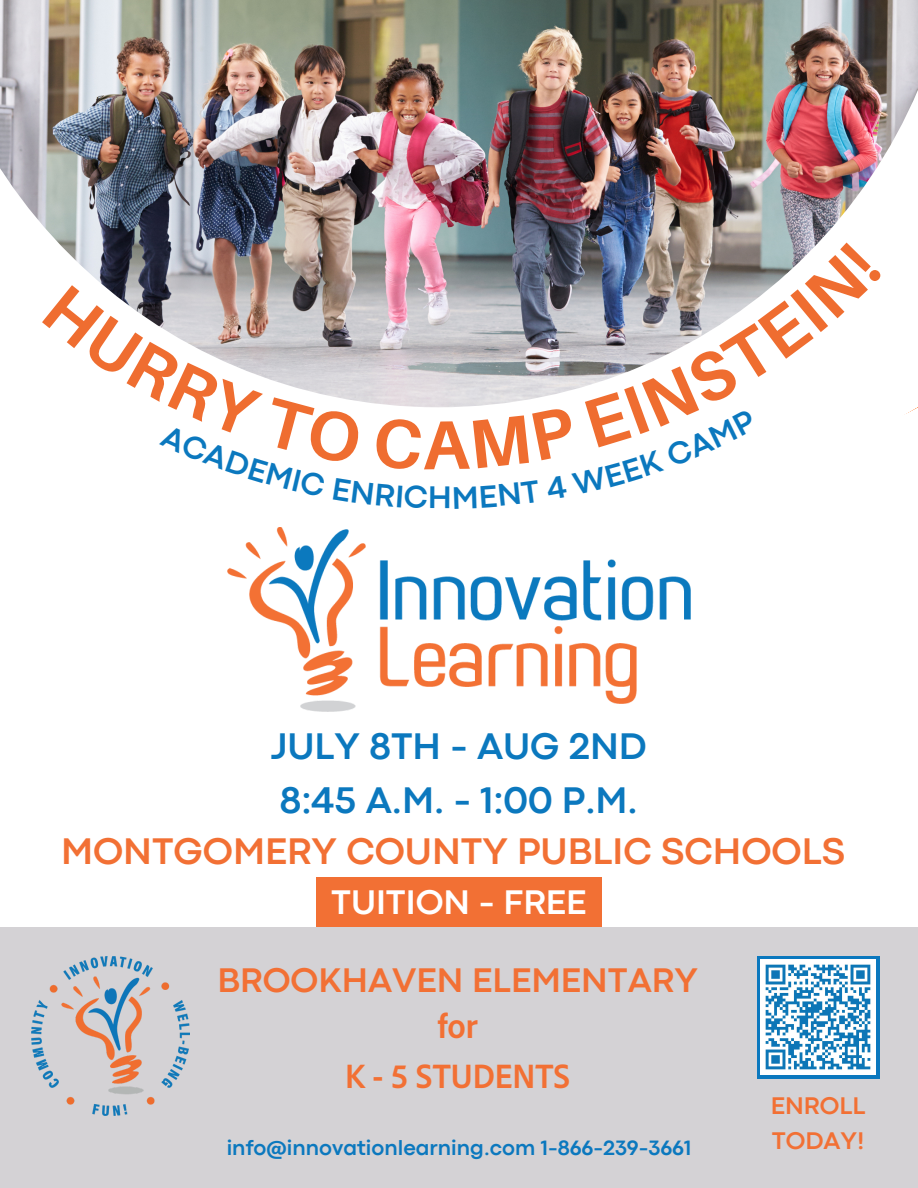
<style>
.page{position:relative;width:918px;height:1188px;background:#fff}
.page>*{position:absolute;margin:0;border:0;box-sizing:border-box;transform-origin:0 0}
.t1{font:700 38.7px/54px "Codec Pro";color:#0b78be}
.t2{font:700 38.7px "Codec Pro";color:#f27034}
.t3{font:700 35.7px "Codec Pro";color:#f27034}
.t4{font:700 semi-condensed 35.7px/49.5px "Adobe Clean";color:#f27034;text-align:center}
.t5{font:700 35.7px "Codec Pro";color:#fff}
.t6{font:700 32.7px "Codec Pro";color:#0b78be}
.t7{font:700 25.2px/34.8px "Codec Pro";color:#f27034}
.t8{font:700 21.75px "Codec Pro";color:#0b78be}
</style>
<div class="page">
<img style="left:0;top:0;width:918px;height:242px">
<img style="left:595px;top:210px;width:323px;height:205px">
<div style="left:316px;top:878px;width:286px;height:65px;background:#f27034"></div>
<div style="left:0;top:927px;width:918px;height:261px;background:#d4d2d5"></div>
<div style="left:757px;top:956px;width:122px;height:123px;background:#0b78be"></div>
<img style="left:227px;top:528px;width:464px;height:183px">
<img style="left:32px;top:956px;width:157px;height:159px">
<img style="left:760px;top:960px;width:116px;height:115px">
<img style="left:58px;top:242px;width:824px;height:173px">
<h3 class="t6" style="left:428px;top:486px;width:26px">H</h3>
<h1 class="t1" style="left:271px;top:722px;width:378px">JULY 8TH - AUG 2ND<br>8:45 A.M. - 1:00 P.M.</h1>
<h1 class="t2" style="left:61px;top:838px;width:786px">MONTGOMERY COUNTY PUBLIC SCHOOLS</h1>
<h2 class="t5" style="left:331px;top:889px;width:257px">TUITION - FREE</h2>
<h2 class="t3" style="left:217px;top:968px;width:482px">BROOKHAVEN ELEMENTARY</h2>
<h2 class="t4" style="left:345px;top:1001px;width:227px">for<br>K - 5 STUDENTS</h2>
<p class="t8" style="left:227px;top:1140px;width:466px">info@innovationlearning.com 1-866-239-3661</p>
<p class="t7" style="left:771px;top:1090px;width:96px">ENROLL<br>TODAY!</p>
</div>
